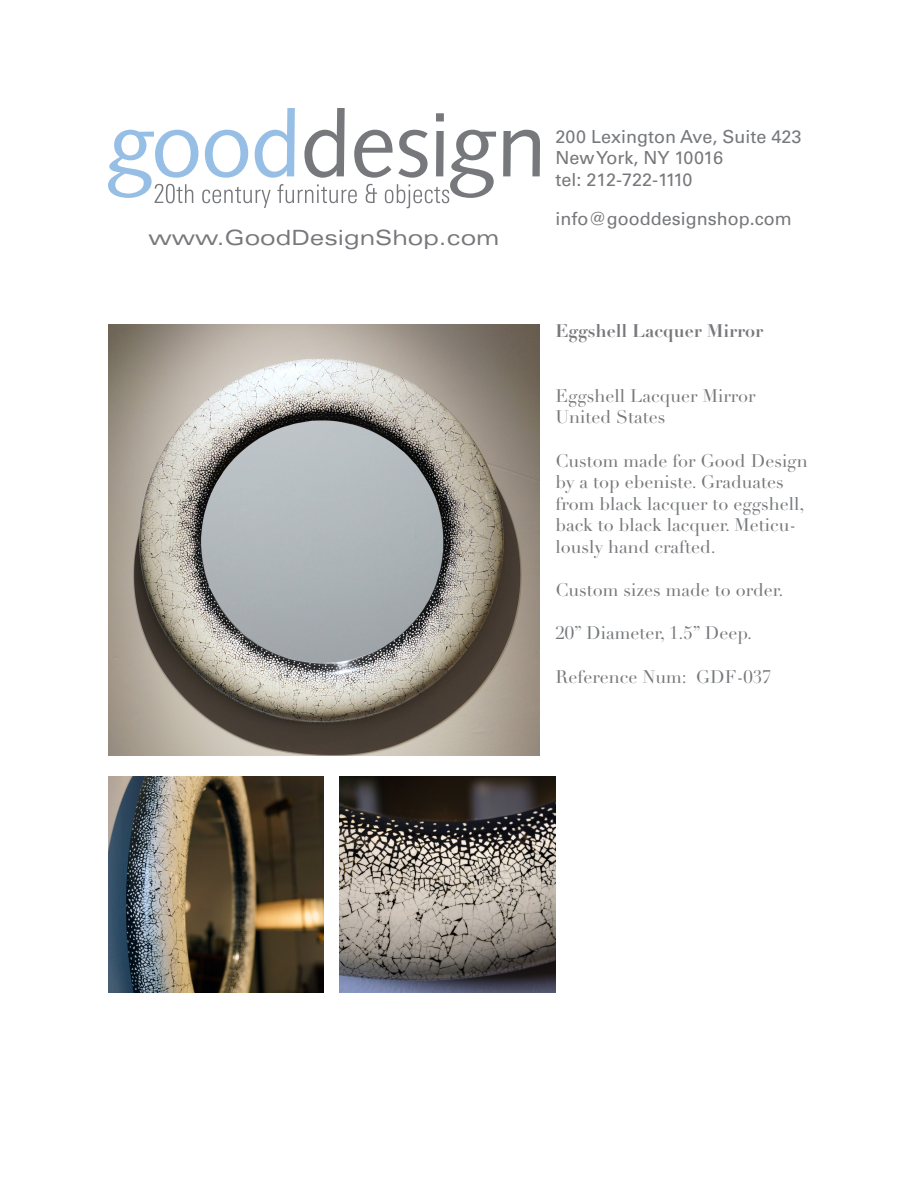
<style>
.page{position:relative;width:918px;height:1188px;background:#fff}
.page>*{position:absolute;margin:0;border:0;box-sizing:border-box;transform-origin:0 0}
.t1{font:expanded 21px "Univers LT Std";color:#76787b}
.t2{font:18px/21.6px "Didot LT Std";color:#76787b}
.t3{font:18px "Univers LT Std";color:#76787b}
.t4{font:700 18px "Didot LT Std";color:#76787b}
</style>
<div class="page">
<svg style="left:108px;top:108px;width:432px;height:100px"></svg>
<img style="left:108px;top:324px;width:432px;height:432px">
<img style="left:108px;top:776px;width:216px;height:216px">
<img style="left:339px;top:776px;width:216px;height:216px">
<p class="t1" style="left:148px;top:225px;width:353px">www.GoodDesignShop.com</p>
<p class="t3" style="left:555px;top:126px;width:248px">200 Lexington Ave, Suite 423</p>
<p class="t3" style="left:555px;top:147px;width:169px">New York, NY 10016</p>
<p class="t3" style="left:555px;top:169px;width:138px">tel: 212-722-1110</p>
<p class="t3" style="left:555px;top:208px;width:238px">info@gooddesignshop.com</p>
<p class="t4" style="left:555px;top:320px;width:209px">Eggshell Lacquer Mirror</p>
<p class="t2" style="left:555px;top:385px;width:201px">Eggshell Lacquer Mirror</p>
<p class="t2" style="left:555px;top:407px;width:111px">United States</p>
<p class="t2" style="left:555px;top:450px;width:254px">Custom made for Good Design by a top ebeniste. Graduates from black lacquer to eggshell, back to black lacquer. Meticu&shy;lously hand crafted.</p>
<p class="t2" style="left:555px;top:580px;width:229px">Custom sizes made to order.</p>
<p class="t2" style="left:555px;top:623px;width:198px">20” Diameter, 1.5” Deep.</p>
<p class="t2" style="left:555px;top:666px;width:218px">Reference Num: GDF-037</p>
</div>
